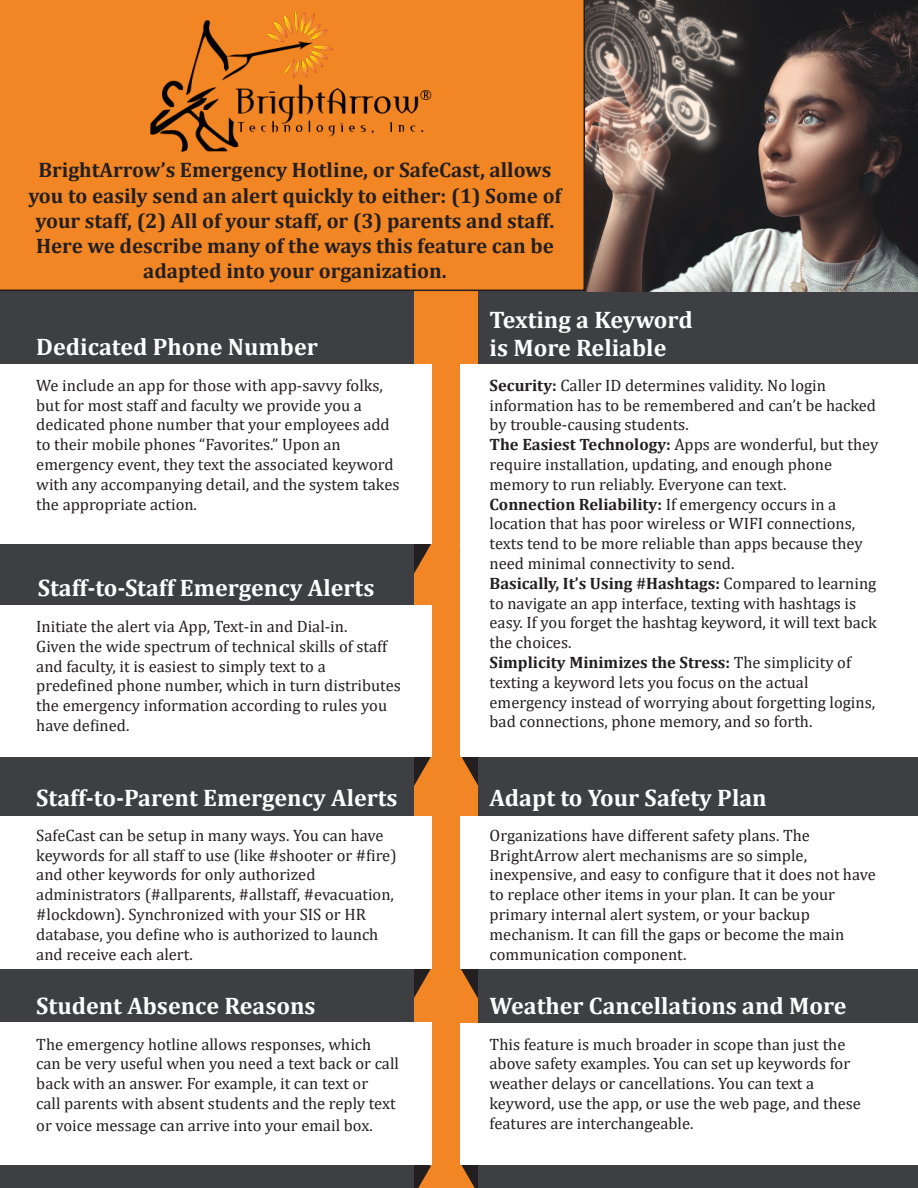
<style>
.page{position:relative;width:918px;height:1188px;background:#fff}
.page>*{position:absolute;margin:0;border:0;box-sizing:border-box;transform-origin:0 0}
.t1{font:700 24px "Cambria";color:#fff}
.t2{font:700 21px/25.2px "Cambria";color:#231f20;text-align:center}
.t3{font:16.5px/19.8px "Cambria";color:#231f20}
.s1{font-weight:700}
</style>
<div class="page">
<div style="left:396px;top:291px;width:94px;height:897px;background:#f38624"></div>
<svg style="left:461px;top:969px;width:18px;height:36px"></svg>
<svg style="left:461px;top:1165px;width:18px;height:23px"></svg>
<svg style="left:414px;top:1165px;width:17px;height:23px"></svg>
<svg style="left:414px;top:969px;width:17px;height:29px"></svg>
<svg style="left:414px;top:756px;width:17px;height:30px"></svg>
<svg style="left:462px;top:756px;width:17px;height:32px"></svg>
<svg style="left:414px;top:544px;width:17px;height:30px"></svg>
<div style="left:479px;top:288px;width:439px;height:900px;background:#3d3f42"></div>
<div style="left:0;top:288px;width:414px;height:900px;background:#3d3f42"></div>
<div style="left:460px;top:1023px;width:458px;height:142px;background:#fff"></div>
<div style="left:460px;top:816px;width:458px;height:153px;background:#fff"></div>
<div style="left:460px;top:364px;width:458px;height:392px;background:#fff"></div>
<div style="left:0;top:364px;width:432px;height:180px;background:#fff"></div>
<div style="left:0;top:605px;width:432px;height:151px;background:#fff"></div>
<div style="left:0;top:1022px;width:432px;height:143px;background:#fff"></div>
<div style="left:0;top:816px;width:432px;height:153px;background:#fff"></div>
<img style="left:585px;top:0;width:333px;height:291px">
<div style="left:0;top:0;width:585px;height:291px;background:#f38624"></div>
<img style="left:151px;top:13px;width:288px;height:138px">
<p class="t2" style="left:28px;top:157px;width:535px">BrightArrow’s Emergency Hotline, or SafeCast, allows you to easily send an alert quickly to either: (1) Some of your staff, (2) All of your staff, or (3) parents and staff.<br>Here we describe many of the ways this feature can be adapted into your organization.</p>
<p class="t1" style="left:490px;top:302px;width:205px">Texting a Keyword</p>
<p class="t1" style="left:36px;top:329px;width:283px">Dedicated Phone Number</p>
<p class="t1" style="left:490px;top:331px;width:178px">is More Reliable</p>
<p class="t3" style="left:36px;top:375px;width:348px">We include an app for those with app-savvy folks, but for most staff and faculty we provide you a</p>
<p class="t3" style="left:36px;top:415px;width:355px">dedicated phone number that your employees add to their mobile phones “Favorites.” Upon an</p>
<p class="t3" style="left:36px;top:454px;width:365px">emergency event, they text the associated keyword with any accompanying detail, and the system takes the appropriate action.</p>
<p class="t1" style="left:38px;top:570px;width:338px">Staff-to-Staff Emergency Alerts</p>
<p class="t3" style="left:36px;top:616px;width:313px">Initiate the alert via App, Text-in and Dial-in.</p>
<p class="t3" style="left:36px;top:636px;width:352px">Given the wide spectrum of technical skills of staff and faculty, it is easiest to simply text to a</p>
<p class="t3" style="left:36px;top:676px;width:366px">predefined phone number, which in turn distributes the emergency information according to rules you have defined.</p>
<p class="t3" style="left:490px;top:375px;width:338px"><span class="s1">Security:</span> Caller ID determines validity. No login</p>
<p class="t3" style="left:490px;top:395px;width:390px">information has to be remembered and can’t be hacked by trouble-causing students.<br><span class="s1">The Easiest Technology:</span> Apps are wonderful, but they require installation, updating, and enough phone</p>
<p class="t3" style="left:490px;top:474px;width:348px">memory to run reliably. Everyone can text.<br><span class="s1">Connection Reliability:</span> If emergency occurs in a</p>
<p class="t3" style="left:490px;top:514px;width:389px">location that has poor wireless or WIFI connections, texts tend to be more reliable than apps because they need minimal connectivity to send.<br><span class="s1">Basically, It’s Using #Hashtags:</span> Compared to learning to navigate an app interface, texting with hashtags is easy. If you forget the hashtag keyword, it will text back the choices.<br><span class="s1">Simplicity Minimizes the Stress:</span> The simplicity of</p>
<p class="t3" style="left:490px;top:672px;width:320px">texting a keyword lets you focus on the actual</p>
<p class="t3" style="left:490px;top:692px;width:387px">emergency instead of worrying about forgetting logins, bad connections, phone memory, and so forth.</p>
<p class="t1" style="left:36px;top:781px;width:363px">Staff-to-Parent Emergency Alerts</p>
<p class="t1" style="left:490px;top:781px;width:279px">Adapt to Your Safety Plan</p>
<p class="t3" style="left:36px;top:825px;width:362px">SafeCast can be setup in many ways. You can have keywords for all staff to use (like #shooter or #fire) and other keywords for only authorized</p>
<p class="t3" style="left:36px;top:885px;width:359px">administrators (#allparents, #allstaff, #evacuation, #lockdown). Synchronized with your SIS or HR</p>
<p class="t3" style="left:36px;top:924px;width:344px">database, you define who is authorized to launch and receive each alert.</p>
<p class="t3" style="left:490px;top:825px;width:322px">Organizations have different safety plans. The</p>
<p class="t3" style="left:490px;top:845px;width:319px">BrightArrow alert mechanisms are so simple,</p>
<p class="t3" style="left:490px;top:865px;width:388px">inexpensive, and easy to configure that it does not have to replace other items in your plan. It can be your</p>
<p class="t3" style="left:490px;top:904px;width:322px">primary internal alert system, or your backup</p>
<p class="t3" style="left:490px;top:924px;width:356px">mechanism. It can fill the gaps or become the main</p>
<p class="t3" style="left:490px;top:944px;width:198px">communication component.</p>
<p class="t1" style="left:36px;top:989px;width:281px">Student Absence Reasons</p>
<p class="t1" style="left:490px;top:989px;width:359px">Weather Cancellations and More</p>
<p class="t3" style="left:36px;top:1034px;width:364px">The emergency hotline allows responses, which can be very useful when you need a text back or call back with an answer. For example, it can text or</p>
<p class="t3" style="left:36px;top:1093px;width:361px;line-height:21.6px">call parents with absent students and the reply text or voice message can arrive into your email box.</p>
<p class="t3" style="left:490px;top:1034px;width:362px">This feature is much broader in scope than just the above safety examples. You can set up keywords for weather delays or cancellations. You can text a</p>
<p class="t3" style="left:490px;top:1093px;width:373px">keyword, use the app, or use the web page, and these features are interchangeable.</p>
</div>
